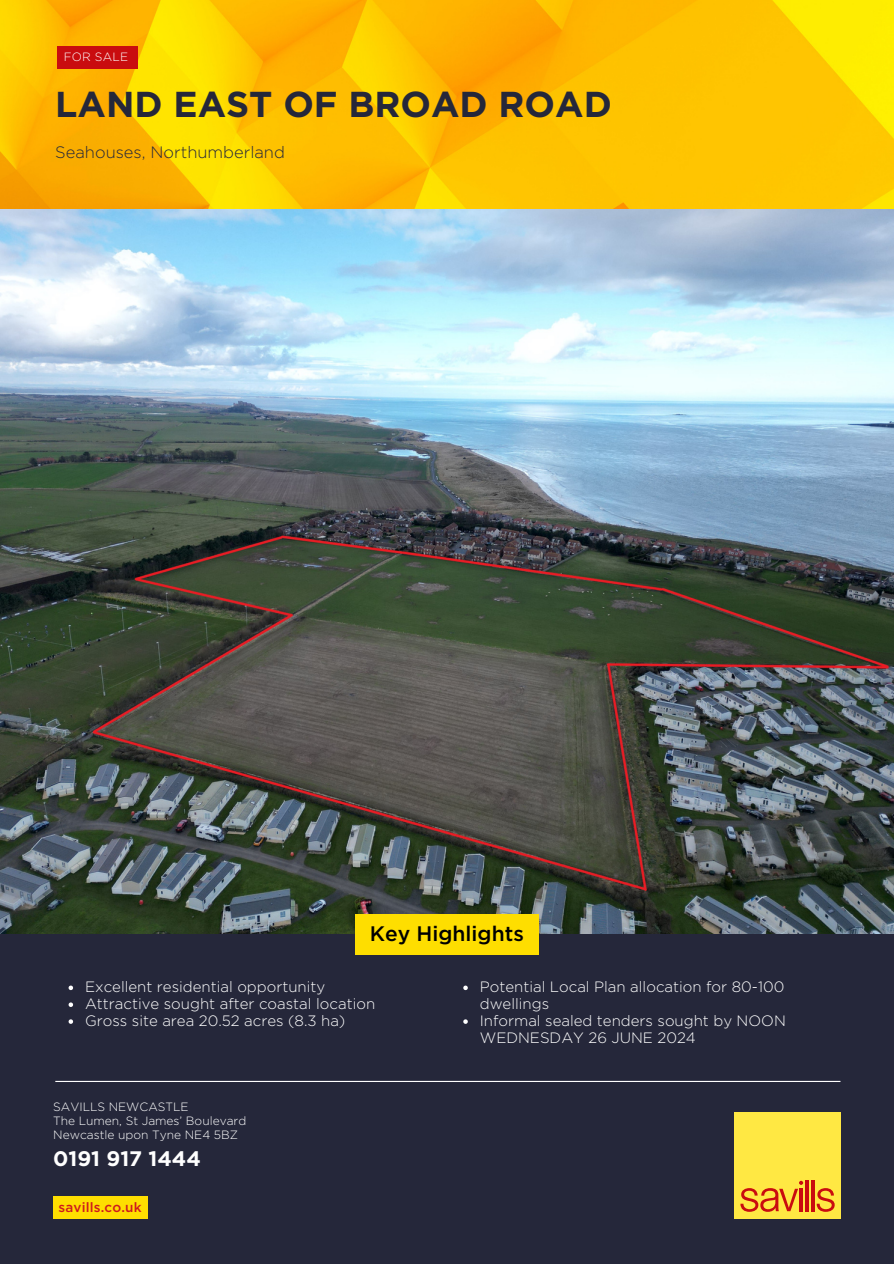
<style>
.page{position:relative;width:894px;height:1264px;background:#fff}
.page>*{position:absolute;margin:0;border:0;box-sizing:border-box;transform-origin:0 0}
.t1{font:700 36px "Gotham";color:#25273a}
.t2{font:500 21px "Gotham";color:#000}
.t3{font:700 21px "Gotham";color:#fff}
.t4{font:300 16.5px "Gotham";color:#25273a}
.t5{font:300 15px/16.8px "Gotham";color:#fff}
.t6{font:500 13.5px "Gotham";letter-spacing:.01em;color:#ce181e}
.t7{font:300 12px "Gotham";color:#fff}
</style>
<div class="page">
<img style="left:0;top:0;width:893px;height:934px">
<div style="left:0;top:934px;width:892px;height:329px;background:#25273a"></div>
<div style="left:53px;top:1196px;width:94px;height:23px;background:#fede00"></div>
<div style="left:733px;top:1112px;width:107px;height:106px;background:#ffe843"></div>
<svg style="left:740px;top:1180px;width:63px;height:31px"></svg>
<hr style="left:799px;top:1188px;width:3px;height:23px;background:#c90c0f">
<hr style="left:805px;top:1180px;width:3px;height:31px;background:#c90c0f">
<hr style="left:811px;top:1180px;width:3px;height:31px;background:#c90c0f">
<svg style="left:816px;top:1188px;width:18px;height:23px"></svg>
<svg style="left:69px;top:985px;width:4px;height:5px"></svg>
<svg style="left:69px;top:1002px;width:4px;height:4px"></svg>
<svg style="left:69px;top:1019px;width:4px;height:4px"></svg>
<svg style="left:463px;top:985px;width:4px;height:5px"></svg>
<svg style="left:463px;top:1019px;width:4px;height:4px"></svg>
<div style="left:355px;top:914px;width:183px;height:40px;background:#fede00"></div>
<hr style="left:55px;top:1080px;width:785px;height:1px;background:#fff">
<div style="left:57px;top:46px;width:81px;height:23px;background:#c90c0f"></div>
<h4 class="t7" style="left:64px;top:49px;width:66px">FOR SALE</h4>
<p class="t1" style="left:55px;top:82px;width:558px">LAND EAST OF BROAD ROAD</p>
<p class="t4" style="left:55px;top:142px;width:231px">Seahouses, Northumberland</p>
<h2 class="t2" style="left:369px;top:920px;width:156px">Key Highlights</h2>
<p class="t5" style="left:85px;top:978px;width:242px">Excellent residential opportunity</p>
<p class="t5" style="left:85px;top:995px;width:291px">Attractive sought after coastal location</p>
<p class="t5" style="left:85px;top:1012px;width:262px">Gross site area 20.52 acres (8.3 ha)</p>
<p class="t7" style="left:53px;top:1099px;width:137px">SAVILLS NEWCASTLE</p>
<h5 class="t7" style="left:53px;top:1113px;width:194px">The Lumen, St James’ Boulevard</h5>
<h1 class="t7" style="left:53px;top:1127px;width:186px">Newcastle upon Tyne NE4 5BZ</h1>
<h3 class="t3" style="left:53px;top:1145px;width:149px">0191 917 1444</h3>
<h2 class="t6" style="left:58px;top:1199px;width:85px">savills.co.uk</h2>
<p class="t5" style="left:479px;top:978px;width:306px">Potential Local Plan allocation for 80-100 dwellings</p>
<p class="t5" style="left:479px;top:1012px;width:307px">Informal sealed tenders sought by NOON<br>WEDNESDAY 26 JUNE 2024</p>
</div>
